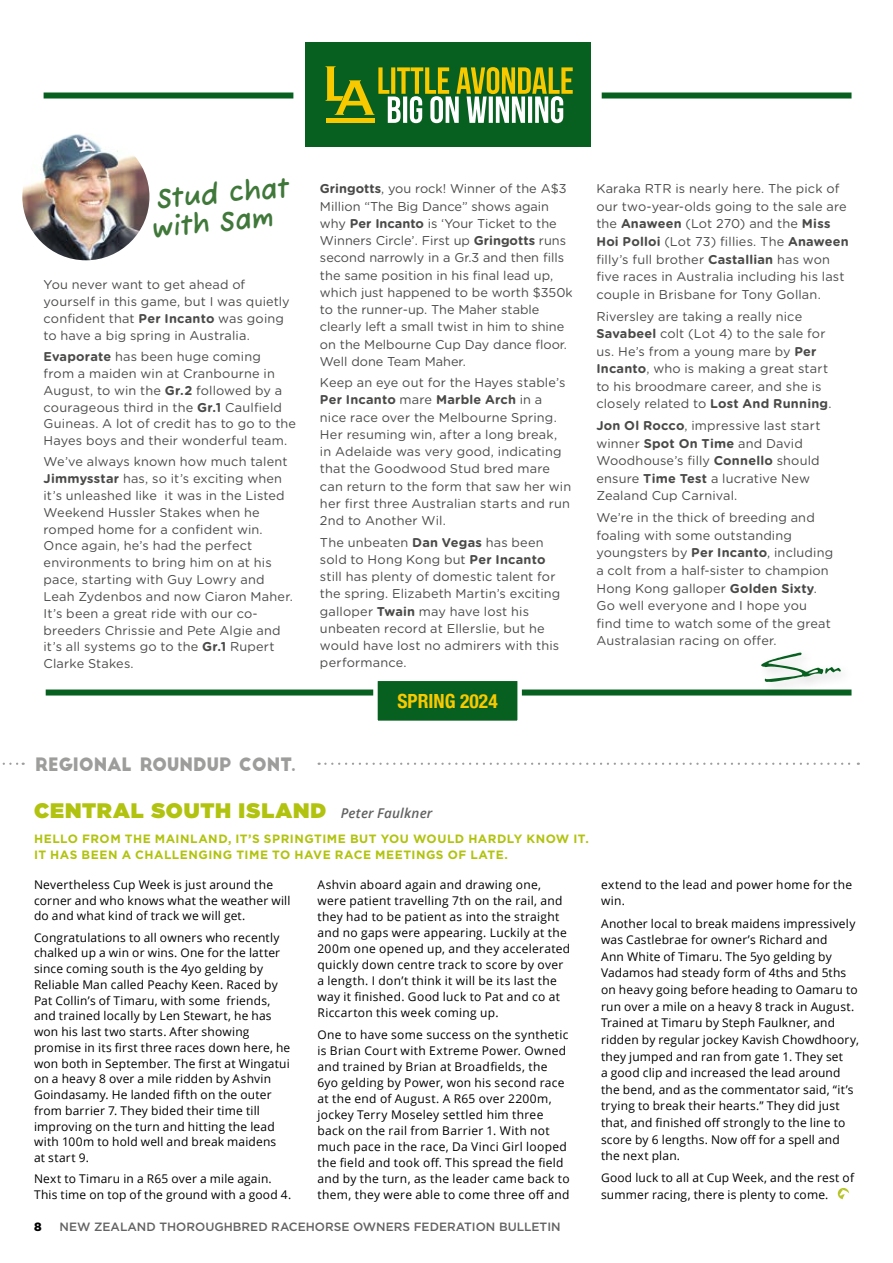
<style>
.page{position:relative;width:893px;height:1263px;background:#fff}
.page>*{position:absolute;margin:0;border:0;box-sizing:border-box;transform-origin:0 0}
.t1{font:700 28.5px/28.5px "Fuzzy Bubbles";color:#40783a;scale:.93 1}
.t2{font:900 21px "Gotham";letter-spacing:.04em;color:#b1c30f}
.t3{font:700 condensed 19.5px "Helvetica Neue";color:#f9c900}
.t4{font:18.15px "Big John";letter-spacing:-.01em;color:#9d9d9c;scale:.96 1}
.t5{font:12.75px/17.2px "Gotham Rnd";letter-spacing:.01em;color:#4a4a49}
.t6{font:12px/16px "Open Sans";letter-spacing:.02em;color:#000}
.t7{font:700 12px/16.5px "Gotham";letter-spacing:.045em;color:#b1c30f}
.t8{font:500 12px "Gotham";color:#646363}
.t9{font:900 12px "Gotham";color:#000}
.s1{font-weight:700}
.s2{font-family:"Open Sans";font-weight:600;font-style:italic;font-size:13.5px;color:#646363}
</style>
<div class="page">
<svg style="left:2px;top:763px;width:22px;height:2px"></svg>
<svg style="left:319px;top:763px;width:540px;height:2px"></svg>
<svg style="left:838px;top:1188px;width:11px;height:11px"></svg>
<div style="left:305px;top:43px;width:285px;height:104px;background:#07601f"></div>
<svg style="left:325px;top:66px;width:248px;height:57px"></svg>
<div style="left:44px;top:93px;width:249px;height:6px;background:#07601f"></div>
<div style="left:602px;top:93px;width:249px;height:6px;background:#07601f"></div>
<div style="left:46px;top:689px;width:805px;height:6px;background:#07601f"></div>
<img style="left:22px;top:133px;width:127px;height:127px;border-radius:64px">
<div style="left:375px;top:679px;width:145px;height:44px;background:#07601f"></div>
<div style="left:373px;top:677px;width:149px;height:48px;border:4px solid #fff"></div>
<div style="left:757px;top:648px;width:97px;height:49px;background:#000;opacity:.2"></div>
<svg style="left:761px;top:652px;width:80px;height:30px"></svg>
<h1 class="t1" style="left:147px;top:183px;width:153px;rotate:-5deg">Stud chat with Sam</h1>
<p class="t5" style="left:44px;top:276px;width:248px;line-height:16.8px">You never want to get ahead of yourself in this game, but I was quietly confident that <span class="s1">Per Incanto</span> was going to have a big spring in Australia.</p>
<p class="t5" style="left:44px;top:347px;width:254px;line-height:16.8px"><span class="s1">Evaporate</span> has been huge coming<br>from a maiden win at Cranbourne in August, to win the <span class="s1">Gr.2</span> followed by a courageous third in the <span class="s1">Gr.1</span> Caulfield Guineas. A lot of credit has to go to the Hayes boys and their wonderful team.</p>
<p class="t5" style="left:44px;top:453px;width:251px;line-height:16.8px">We’ve always known how much talent <span class="s1">Jimmysstar</span> has, so it’s exciting when it’s unleashed like it was in the Listed Weekend Hussler Stakes when he romped home for a confident win.<br>Once again, he’s had the perfect environments to bring him on at his pace, starting with Guy Lowry and Leah Zydenbos and now Ciaron Maher.<br>It’s been a great ride with our co&shy;breeders Chrissie and Pete Algie and it’s all systems go to the <span class="s1">Gr.1</span> Rupert Clarke Stakes.</p>
<p class="t5" style="left:320px;top:180px;width:254px"><span class="s1">Gringotts</span>, you rock! Winner of the A$3<br>Million “The Big Dance” shows again why <span class="s1">Per Incanto</span> is ‘Your Ticket to the Winners Circle’. First up <span class="s1">Gringotts</span> runs second narrowly in a Gr.3 and then fills the same position in his final lead up, which just happened to be worth $350k to the runner-up. The Maher stable clearly left a small twist in him to shine on the Melbourne Cup Day dance floor.<br>Well done Team Maher.</p>
<p class="t5" style="left:320px;top:373px;width:253px">Keep an eye out for the Hayes stable’s <span class="s1">Per Incanto</span> mare <span class="s1">Marble Arch</span> in a nice race over the Melbourne Spring.<br>Her resuming win, after a long break, in Adelaide was very good, indicating that the Goodwood Stud bred mare can return to the form that saw her win her first three Australian starts and run 2nd to Another Wil.</p>
<p class="t5" style="left:320px;top:533px;width:242px">The unbeaten <span class="s1">Dan Vegas</span> has been sold to Hong Kong but <span class="s1">Per Incanto </span>still has plenty of domestic talent for the spring. Elizabeth Martin’s exciting galloper <span class="s1">Twain</span> may have lost his unbeaten record at Ellerslie, but he would have lost no admirers with this performance.</p>
<h3 class="t3" style="left:397px;top:685px;width:102px">SPRING 2024</h3>
<p class="t5" style="left:596px;top:179px;width:254px">Karaka RTR is nearly here. The pick of our two-year-olds going to the sale are the <span class="s1">Anaween</span> (Lot 270) and the <span class="s1">Miss Hoi Polloi</span> (Lot 73) fillies. The <span class="s1">Anaween </span>filly’s full brother <span class="s1">Castallian</span> has won five races in Australia including his last couple in Brisbane for Tony Gollan.</p>
<p class="t5" style="left:596px;top:307px;width:237px">Riversley are taking a really nice <span class="s1">Savabeel</span> colt (Lot 4) to the sale for us. He’s from a young mare by <span class="s1">Per Incanto</span>, who is making a great start to his broodmare career, and she is closely related to <span class="s1">Lost And Running</span>.</p>
<p class="t5" style="left:596px;top:416px;width:226px"><span class="s1">Jon Ol Rocco</span>, impressive last start winner <span class="s1">Spot On Time</span> and David<br>Woodhouse’s filly <span class="s1">Connello</span> should ensure <span class="s1">Time Test</span> a lucrative New<br>Zealand Cup Carnival.</p>
<p class="t5" style="left:596px;top:508px;width:238px">We’re in the thick of breeding and foaling with some outstanding youngsters by <span class="s1">Per Incanto</span>, including a colt from a half-sister to champion Hong Kong galloper <span class="s1">Golden Sixty</span>.<br>Go well everyone and I hope you find time to watch some of the great Australasian racing on offer.</p>
<h3 class="t4" style="left:35px;top:756px;width:273px">REGIONAL ROUNDUP CONT.</h3>
<h2 class="t2" style="left:34px;top:795px;width:400px">CENTRAL SOUTH ISLAND <span class="s2">Peter Faulkner</span></h2>
<p class="t7" style="left:34px;top:830px;width:556px">HELLO FROM THE MAINLAND, IT’S SPRINGTIME BUT YOU WOULD HARDLY KNOW IT.<br>IT HAS BEEN A CHALLENGING TIME TO HAVE RACE MEETINGS OF LATE.</p>
<p class="t6" style="left:34px;top:876px;width:258px">Nevertheless Cup Week is just around the corner and who knows what the weather will do and what kind of track we will get.</p>
<p class="t6" style="left:34px;top:929px;width:258px">Congratulations to all owners who recently chalked up a win or wins. One for the latter since coming south is the 4yo gelding by Reliable Man called Peachy Keen. Raced by Pat Collin’s of Timaru, with some friends, and trained locally by Len Stewart, he has won his last two starts. After showing promise in its first three races down here, he won both in September. The first at Wingatui on a heavy 8 over a mile ridden by Ashvin Goindasamy. He landed fifth on the outer from barrier 7. They bided their time till improving on the turn and hitting the lead with 100m to hold well and break maidens at start 9.</p>
<p class="t6" style="left:34px;top:1171px;width:259px">Next to Timaru in a R65 over a mile again.<br>This time on top of the ground with a good 4.</p>
<p class="t6" style="left:317px;top:876px;width:254px">Ashvin aboard again and drawing one, were patient travelling 7th on the rail, and they had to be patient as into the straight and no gaps were appearing. Luckily at the 200m one opened up, and they accelerated quickly down centre track to score by over a length. I don’t think it will be its last the way it finished. Good luck to Pat and co at Riccarton this week coming up.</p>
<p class="t6" style="left:317px;top:1026px;width:254px">One to have some success on the synthetic is Brian Court with Extreme Power. Owned and trained by Brian at Broadfields, the 6yo gelding by Power, won his second race at the end of August. A R65 over 2200m, jockey Terry Moseley settled him three back on the rail from Barrier 1. With not much pace in the race, Da Vinci Girl looped the field and took off. This spread the field and by the turn, as the leader came back to them, they were able to come three off and</p>
<p class="t9" style="left:34px;top:1218px;width:9px">8</p>
<p class="t8" style="left:60px;top:1218px;width:503px">NEW ZEALAND THOROUGHBRED RACEHORSE OWNERS FEDERATION BULLETIN</p>
<p class="t6" style="left:601px;top:876px;width:253px;line-height:16.6px">extend to the lead and power home for the win.</p>
<p class="t6" style="left:601px;top:914px;width:259px;line-height:16.6px">Another local to break maidens impressively was Castlebrae for owner’s Richard and<br>Ann White of Timaru. The 5yo gelding by Vadamos had steady form of 4ths and 5ths on heavy going before heading to Oamaru to run over a mile on a heavy 8 track in August.<br>Trained at Timaru by Steph Faulkner, and ridden by regular jockey Kavish Chowdhoory, they jumped and ran from gate 1. They set<br>a good clip and increased the lead around the bend, and as the commentator said, “it’s trying to break their hearts.” They did just that, and finished off strongly to the line to score by 6 lengths. Now off for a spell and the next plan.</p>
<p class="t6" style="left:601px;top:1169px;width:255px;line-height:16.6px">Good luck to all at Cup Week, and the rest of summer racing, there is plenty to come.</p>
</div>
